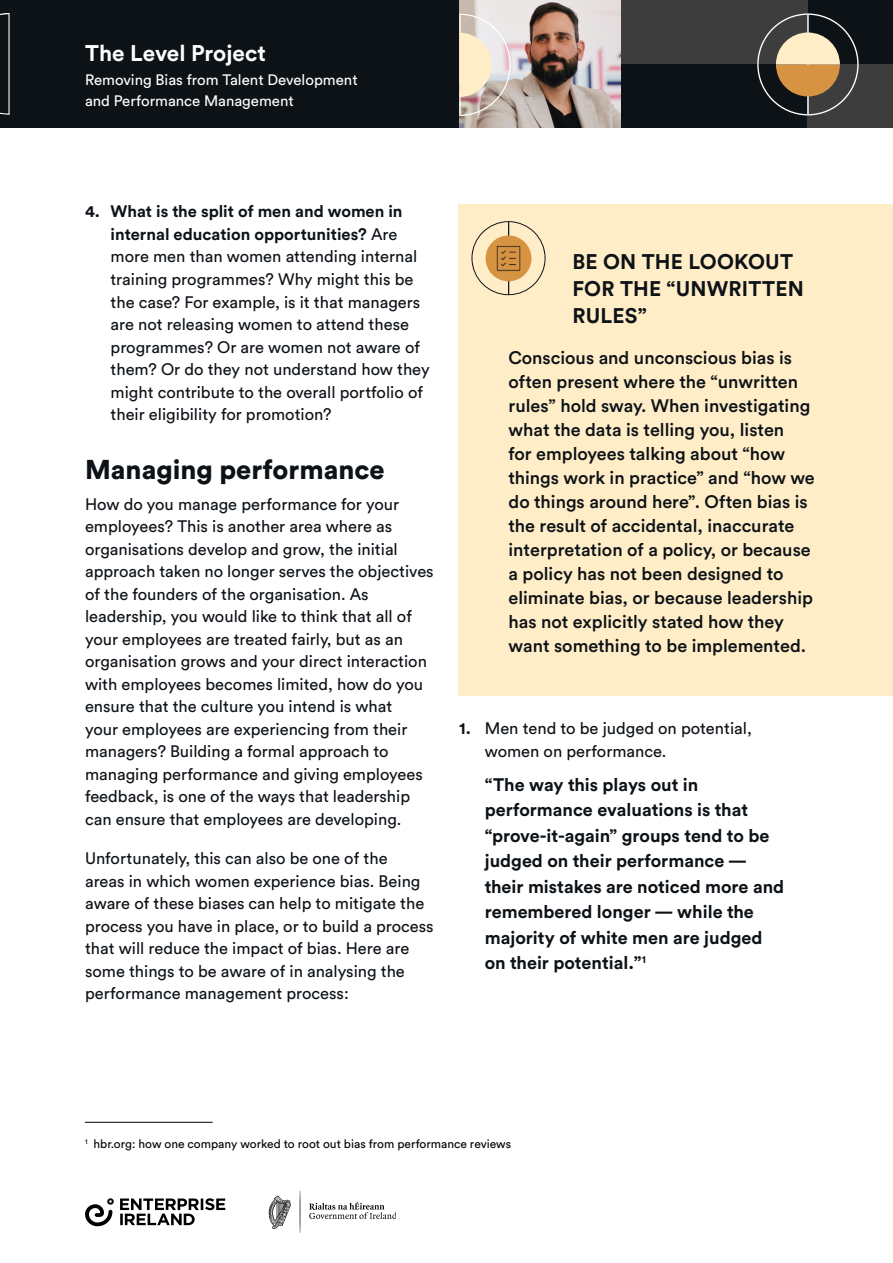
<style>
.page{position:relative;width:893px;height:1263px;background:#fff}
.page>*{position:absolute;margin:0;border:0;box-sizing:border-box;transform-origin:0 0}
.t1{font:900 27px "Circular Std";color:#0d1217}
.t2{font:700 22.5px "Circular Std";color:#fff}
.t3{font:700 21px/27px "Circular Std";letter-spacing:.01em;color:#0d1217}
.t4{font:500 18px/24px "Circular Std";color:#0d1217}
.t5{font:700 18px/25.5px "Circular Std";color:#0d1217}
.t6{font:16.5px/22.5px "Circular Std";color:#0d1217}
.t7{font:15px/21px "Circular Std";color:#fff}
.t8{font:12px "Circular Std";color:#000}
.s1{font-weight:700}
</style>
<div class="page">
<div style="left:621px;top:0;width:187px;height:128px;background:#0d1217"></div>
<div style="left:0;top:0;width:459px;height:128px;background:#0d1217"></div>
<div style="left:748px;top:0;width:145px;height:128px;background:#0d1217"></div>
<div style="left:808px;top:64px;width:85px;height:64px;background:#3d3d3d"></div>
<svg style="left:309px;top:1202px;width:87px;height:17px"></svg>
<svg style="left:300px;top:1191px;width:1px;height:42px"></svg>
<svg style="left:269px;top:1196px;width:22px;height:33px"></svg>
<svg style="left:120px;top:1198px;width:105px;height:27px"></svg>
<svg style="left:85px;top:1198px;width:29px;height:28px"></svg>
<svg style="left:0;top:13px;width:10px;height:102px"></svg>
<div style="left:621px;top:0;width:187px;height:64px;background:#3d3d3d"></div>
<svg style="left:757px;top:13px;width:102px;height:102px"></svg>
<img style="left:459px;top:0;width:162px;height:128px">
<svg style="left:459px;top:14px;width:52px;height:102px;background:#e2d5c8"></svg>
<hr style="left:85px;top:1122px;width:128px;height:1px;background:#000">
<div style="left:459px;top:204px;width:434px;height:491px;background:#ffedc7"></div>
<svg style="left:471px;top:221px;width:75px;height:74px"></svg>
<h2 class="t2" style="left:85px;top:38px;width:182px">The Level Project</h2>
<p class="t7" style="left:85px;top:69px;width:274px">Removing Bias from Talent Development and Performance Management</p>
<p class="t6" style="left:111px;top:200px;width:321px;text-indent:-26px"><span class="s1">4. What is the split of men and women in internal education opportunities?</span> Are more men than women attending internal training programmes? Why might this be the case? For example, is it that managers are not releasing women to attend these programmes? Or are women not aware of them? Or do they not understand how they might contribute to the overall portfolio of their eligibility for promotion?</p>
<h1 class="t1" style="left:85px;top:451px;width:301px">Managing performance</h1>
<p class="t6" style="left:85px;top:492px;width:350px">How do you manage performance for your employees? This is another area where as organisations develop and grow, the initial approach taken no longer serves the objectives of the founders of the organisation. As leadership, you would like to think that all of your employees are treated fairly, but as an organisation grows and your direct interaction with employees becomes limited, how do you ensure that the culture you intend is what<br>your employees are experiencing from their managers? Building a formal approach to managing performance and giving employees feedback, is one of the ways that leadership can ensure that employees are developing.</p>
<p class="t6" style="left:85px;top:847px;width:350px">Unfortunately, this can also be one of the<br>areas in which women experience bias. Being aware of these biases can help to mitigate the process you have in place, or to build a process that will reduce the impact of bias. Here are some things to be aware of in analysing the performance management process:</p>
<p class="t3" style="left:572px;top:248px;width:233px">BE ON THE LOOKOUT<br>FOR THE “UNWRITTEN<br>RULES”</p>
<p class="t4" style="left:508px;top:346px;width:308px">Conscious and unconscious bias is often present where the “unwritten rules” hold sway. When investigating what the data is telling you, listen<br>for employees talking about “how things work in practice” and “how we do things around here”. Often bias is the result of accidental, inaccurate interpretation of a policy, or because a policy has not been designed to eliminate bias, or because leadership has not explicitly stated how they want something to be implemented.</p>
<p class="t6" style="left:485px;top:717px;width:269px;text-indent:-26px"><span class="s1">1.</span> Men tend to be judged on potential, women on performance.</p>
<p class="t5" style="left:485px;top:771px;width:301px">“The way this plays out in performance evaluations is that “prove-it-again” groups tend to be judged on their performance — their mistakes are noticed more and remembered longer — while the majority of white men are judged on their potential.”<sup>1</sup></p>
<p class="t8" style="left:85px;top:1137px;width:428px"><sup>1</sup> hbr.org: how one company worked to root out bias from performance reviews</p>
</div>
